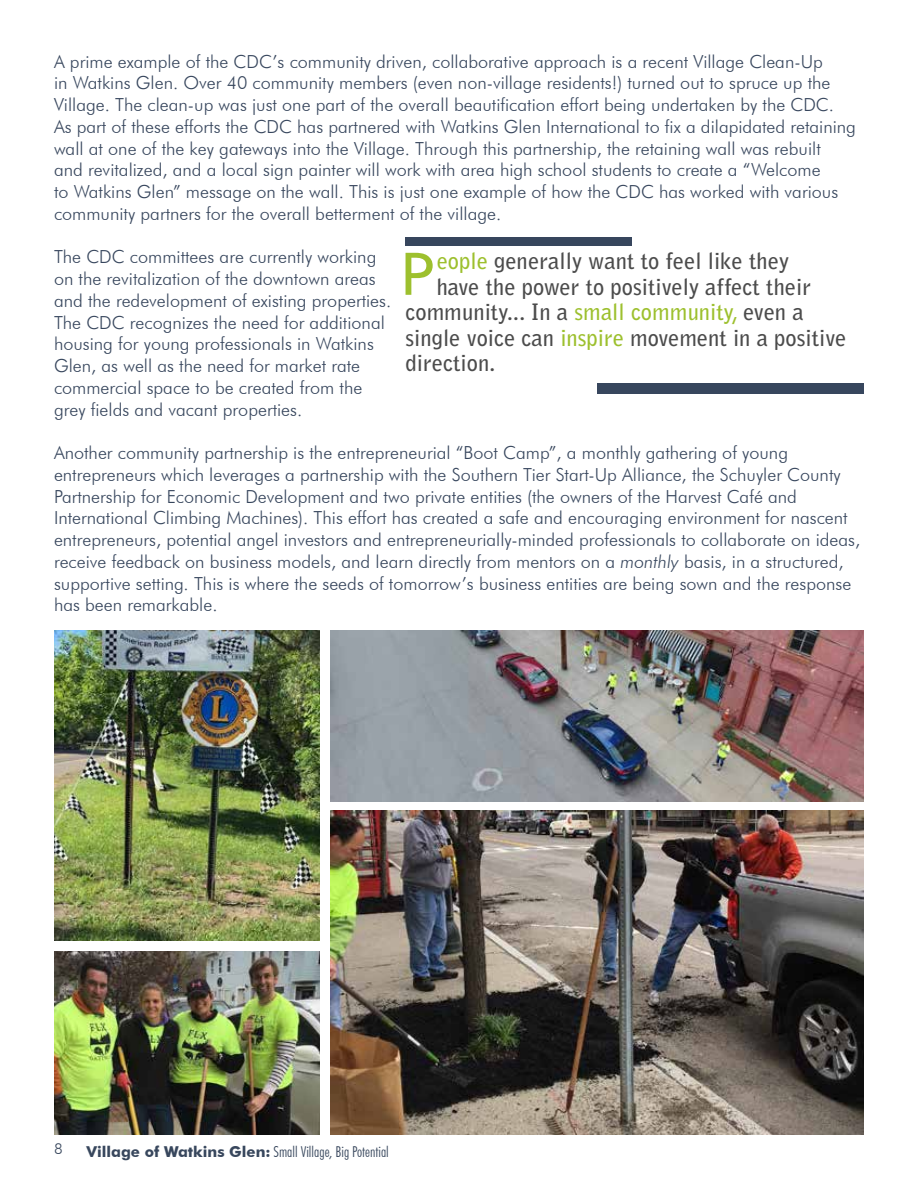
<style>
.page{position:relative;width:918px;height:1188px;background:#fff}
.page>*{position:absolute;margin:0;border:0;box-sizing:border-box;transform-origin:0 0}
.t1{font:700 57.3px "Bell Gothic Std";color:#9dc02e}
.t2{font:700 22.5px "Bell Gothic Std";color:#4c4c4c}
.t3{font:300 18px/21.8px "Futura BT";color:#37465d}
.t4{font:300 condensed 15px "Futura BT";color:#38475d}
.t5{font:300 15px "Futura BT";color:#38475d}
.s1{font-style:italic}
.s2{color:#9dc02e}
.s3{font-weight:700;font-stretch:normal}
</style>
<div class="page">
<img style="left:330px;top:631px;width:534px;height:170px">
<img style="left:54px;top:951px;width:265px;height:184px">
<img style="left:330px;top:810px;width:534px;height:325px">
<img style="left:54px;top:631px;width:265px;height:310px">
<div style="left:406px;top:238px;width:226px;height:8px;background:#37465d"></div>
<div style="left:597px;top:383px;width:267px;height:11px;background:#37465d"></div>
<p class="t3" style="left:54px;top:50px;width:804px">A prime example of the CDC’s community driven, collaborative approach is a recent Village Clean-Up<br>in Watkins Glen. Over 40 community members (even non-village residents!) turned out to spruce up the Village. The clean-up was just one part of the overall beautification effort being undertaken by the CDC.<br>As part of these efforts the CDC has partnered with Watkins Glen International to fix a dilapidated retaining wall at one of the key gateways into the Village. Through this partnership, the retaining wall was rebuilt<br>and revitalized, and a local sign painter will work with area high school students to create a “Welcome<br>to Watkins Glen” message on the wall. This is just one example of how the CDC has worked with various community partners for the overall betterment of the village.</p>
<p class="t3" style="left:54px;top:246px;width:339px">The CDC committees are currently working on the revitalization of the downtown areas and the redevelopment of existing properties.<br>The CDC recognizes the need for additional housing for young professionals in Watkins Glen, as well as the need for market rate commercial space to be created from the grey fields and vacant properties.</p>
<p class="t3" style="left:54px;top:442px;width:808px">Another community partnership is the entrepreneurial “Boot Camp”, a monthly gathering of young entrepreneurs which leverages a partnership with the Southern Tier Start-Up Alliance, the Schuyler County Partnership for Economic Development and two private entities (the owners of the Harvest Café and International Climbing Machines). This effort has created a safe and encouraging environment for nascent entrepreneurs, potential angel investors and entrepreneurially-minded professionals to collaborate on ideas, receive feedback on business models, and learn directly from mentors on a <span class="s1">monthly</span> basis, in a structured, supportive setting. This is where the seeds of tomorrow’s business entities are being sown and the response has been remarkable.</p>
<h1 class="t1" style="left:398px;top:239px;width:40px">P</h1>
<p class="t2" style="left:437px;top:248px;width:354px"><span class="s2">eople</span> generally want to feel like they</p>
<p class="t2" style="left:437px;top:273px;width:376px">have the power to positively affect their</p>
<p class="t2" style="left:406px;top:299px;width:400px">community... In a <span class="s2">small community,</span> even a</p>
<p class="t2" style="left:406px;top:324px;width:442px">single voice can <span class="s2">inspire</span> movement in a positive</p>
<p class="t2" style="left:406px;top:350px;width:91px">direction.</p>
<p class="t5" style="left:54px;top:1140px;width:10px">8</p>
<p class="t4" style="left:86px;top:1142px;width:304px"><span class="s3">Village of Watkins Glen:</span> Small Village, Big Potential</p>
</div>
